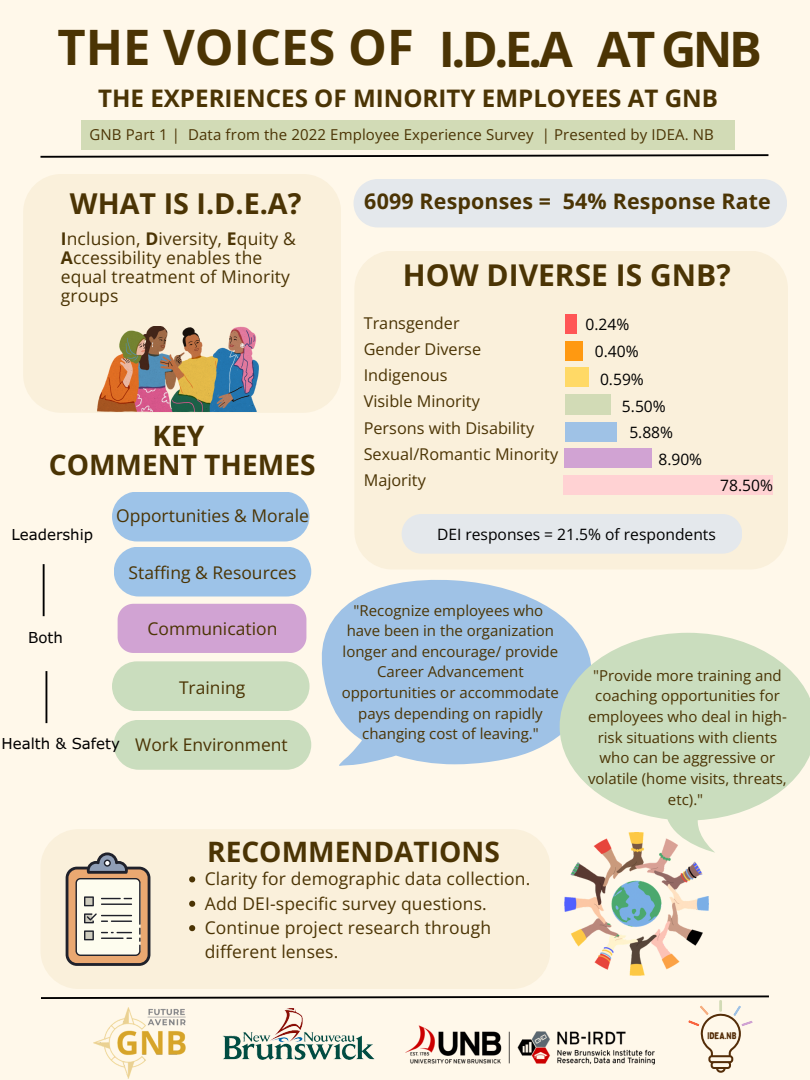
<style>
.page{position:relative;width:810px;height:1080px;background:#fff8ea}
.page>*{position:absolute;margin:0;border:0;box-sizing:border-box;transform-origin:0 0}
.t1{font:700 48.88px "Open Sans";color:#4b3404}
.t2{font:700 30px "Open Sans";color:#4b3404}
.t3{font:700 28.75px "Open Sans";color:#4b3404}
.t4{font:700 28.12px "Open Sans";color:#4b3404}
.t5{font:700 24.12px "Open Sans";color:#4b3404}
.t6{font:700 21.38px "Open Sans";letter-spacing:.01em;color:#4b3404}
.t7{font:17.5px/19.2px "Open Sans";letter-spacing:.01em;color:#4b3404}
.t8{font:16.25px "Open Sans";color:#4b3404}
.t9{font:15.62px "Open Sans";color:#000}
.t10{font:15px/20.6px "Open Sans";color:#4b3404;text-align:center}
.t11{font:15px "Verdana Pro";color:#000}
.t12{font:9.44px "Bobby Jones";color:#542d08}
.s1{font-weight:700}
</style>
<div class="page">
<svg style="left:40px;top:154px;width:729px;height:4px"></svg>
<div style="left:354px;top:251px;width:434px;height:318px;background:#faf0db;border-radius:38px"></div>
<svg style="left:321px;top:579px;width:257px;height:187px;fill:#9fc2e6"></svg>
<svg style="left:560px;top:633px;width:250px;height:220px;fill:#caddbe"></svg>
<div style="left:23px;top:174px;width:318px;height:239px;background:#faf0db;border-radius:38px"></div>
<img style="left:97px;top:326px;width:162px;height:85px">
<img style="left:564px;top:832px;width:144px;height:144px">
<div style="left:402px;top:514px;width:340px;height:40px;background:#e4e8ec"></div>
<div style="left:40px;top:829px;width:510px;height:160px;background:#faf0db;border-radius:38px"></div>
<div style="left:81px;top:121px;width:653px;height:29px;background:#d2dbb6"></div>
<svg style="left:41px;top:995px;width:728px;height:78px"></svg>
<svg style="left:66px;top:852px;width:84px;height:114px;background:#c9baa8"></svg>
<img style="left:221px;top:1000px;width:157px;height:66px">
<svg style="left:189px;top:876px;width:6px;height:6px"></svg>
<svg style="left:189px;top:901px;width:6px;height:6px"></svg>
<svg style="left:189px;top:925px;width:6px;height:6px"></svg>
<div style="left:354px;top:179px;width:433px;height:48px;background:#e4e8ec"></div>
<div style="left:114px;top:720px;width:197px;height:50px;background:#caddbe;border-radius:25px"></div>
<div style="left:118px;top:604px;width:188px;height:49px;background:#d1a3d3"></div>
<div style="left:112px;top:661px;width:198px;height:50px;background:#caddbe;border-radius:25px"></div>
<div style="left:114px;top:547px;width:197px;height:50px;background:#9dc3e8;border-radius:25px"></div>
<div style="left:112px;top:492px;width:198px;height:49px;background:#9dc3e8;border-radius:25px"></div>
<div style="left:564px;top:475px;width:209px;height:20px;background:#ffd2d3"></div>
<div style="left:564px;top:449px;width:87px;height:19px;background:#d1a3d3"></div>
<div style="left:565px;top:314px;width:12px;height:20px;background:#ff5656"></div>
<div style="left:565px;top:394px;width:46px;height:21px;background:#d2dbb6"></div>
<div style="left:565px;top:341px;width:18px;height:19px;background:#f91"></div>
<div style="left:565px;top:368px;width:24px;height:19px;background:#ffd966"></div>
<div style="left:565px;top:422px;width:52px;height:20px;background:#9fc2e6"></div>
<hr style="left:43px;top:564px;width:2px;height:52px;background:#000">
<hr style="left:46px;top:671px;width:1px;height:52px;background:#000">
<p class="t1" style="left:57px;top:13px;width:358px">THE VOICES OF</p>
<p class="t5" style="left:98px;top:81px;width:622px">THE EXPERIENCES OF MINORITY EMPLOYEES AT GNB</p>
<p class="t1" style="left:439px;top:14px;width:135px">I.D.E.A</p>
<p class="t1" style="left:597px;top:14px;width:166px">AT GNB</p>
<p class="t10" style="left:89px;top:124px;width:626px">GNB Part 1 | Data from the 2022 Employee Experience Survey | Presented by IDEA. NB</p>
<p class="t3" style="left:70px;top:183px;width:233px">WHAT IS I.D.E.A?</p>
<p class="t7" style="left:61px;top:228px;width:237px"><span class="s1">I</span>nclusion, <span class="s1">D</span>iversity, <span class="s1">E</span>quity &amp;<br><span class="s1">A</span>ccessibility enables the equal treatment of Minority groups</p>
<p class="t4" style="left:153px;top:416px;width:53px">KEY</p>
<p class="t4" style="left:49px;top:445px;width:268px">COMMENT THEMES</p>
<p class="t11" style="left:12px;top:525px;width:83px">Leadership</p>
<p class="t11" style="left:28px;top:628px;width:36px">Both</p>
<p class="t7" style="left:116px;top:506px;width:194px">Opportunities &amp; Morale</p>
<p class="t7" style="left:129px;top:563px;width:169px">Staffing &amp; Resources</p>
<p class="t7" style="left:148px;top:619px;width:131px">Communication</p>
<p class="t11" style="left:2px;top:734px;width:120px">Health &amp; Safety</p>
<p class="t7" style="left:179px;top:678px;width:68px">Training</p>
<p class="t7" style="left:135px;top:735px;width:154px">Work Environment</p>
<p class="t6" style="left:364px;top:186px;width:408px">6099 Responses = 54% Response Rate</p>
<p class="t2" style="left:403px;top:254px;width:329px">HOW DIVERSE IS GNB?</p>
<p class="t8" style="left:364px;top:311px;width:97px">Transgender</p>
<p class="t8" style="left:364px;top:338px;width:119px">Gender Diverse</p>
<p class="t8" style="left:364px;top:364px;width:85px">Indigenous</p>
<p class="t8" style="left:364px;top:390px;width:118px">Visible Minority</p>
<p class="t8" style="left:364px;top:416px;width:172px">Persons with Disability</p>
<p class="t8" style="left:364px;top:443px;width:196px">Sexual/Romantic Minority</p>
<p class="t8" style="left:364px;top:469px;width:64px">Majority</p>
<p class="t9" style="left:586px;top:313px;width:45px">0.24%</p>
<p class="t9" style="left:595px;top:341px;width:45px">0.40%</p>
<p class="t9" style="left:600px;top:368px;width:45px">0.59%</p>
<p class="t9" style="left:622px;top:395px;width:45px">5.50%</p>
<p class="t9" style="left:629px;top:421px;width:45px">5.88%</p>
<p class="t9" style="left:658px;top:448px;width:45px">8.90%</p>
<p class="t9" style="left:720px;top:474px;width:54px">78.50%</p>
<p class="t9" style="left:437px;top:523px;width:280px">DEI responses = 21.5% of respondents</p>
<p class="t10" style="left:354px;top:599px;width:191px">"Recognize employees who</p>
<p class="t10" style="left:342px;top:620px;width:219px">have been in the organization longer and encourage/ provide<br>Career Advancement opportunities or accommodate pays depending on rapidly changing cost of leaving."</p>
<p class="t10" style="left:588px;top:665px;width:200px">"Provide more training and coaching opportunities for employees who deal in high&shy;risk situations with clients who can be aggressive or volatile (home visits, threats, etc)."</p>
<p class="t4" style="left:207px;top:832px;width:294px">RECOMMENDATIONS</p>
<p class="t7" style="left:205px;top:869px;width:327px">Clarity for demographic data collection.</p>
<p class="t7" style="left:205px;top:893px;width:284px">Add DEI-specific survey questions.</p>
<p class="t7" style="left:205px;top:915px;width:288px;line-height:24.4px">Continue project research through different lenses.</p>
<p class="t12" style="left:708px;top:1030px;width:30px">IDEA.NB</p>
</div>
